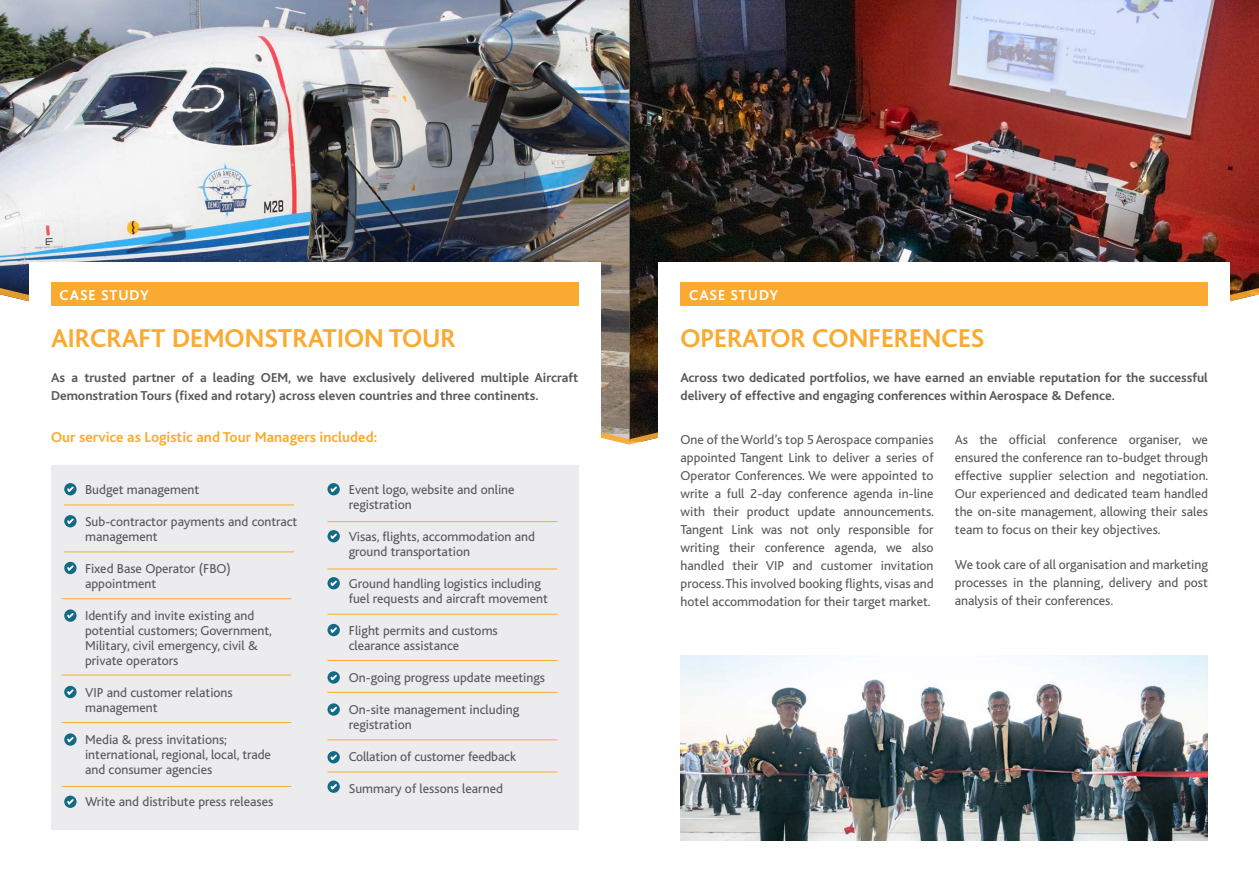
<style>
.page{position:relative;width:1259px;height:893px;background:#fff}
.page>*{position:absolute;margin:0;border:0;box-sizing:border-box;transform-origin:0 0}
.Intro_Paragraph{font:700 27px "Bliss";color:#faaa31}
.t1{font:700 15px "Bliss";color:#faaa31}
.Intro_Paragraph-2{font:700 15px "Bliss";letter-spacing:.06em;color:#fff}
.Bullets{font:13.5px/18px "Bliss";color:#57585a}
.t2{font:700 13.5px/18px "Bliss";color:#57585a}
</style>
<div class="page">
<img style="left:0;top:0;width:629px;height:282px">
<svg style="left:0;top:282px;width:629px;height:162px"></svg>
<div style="left:29px;top:263px;width:571px;height:224px;background:#fff"></div>
<img style="left:629px;top:0;width:630px;height:282px">
<svg style="left:629px;top:282px;width:630px;height:162px"></svg>
<div style="left:51px;top:466px;width:527px;height:364px;background:#ececee"></div>
<hr style="left:64px;top:505px;width:230px;height:1px;background:#faaa31">
<hr style="left:327px;top:521px;width:230px;height:1px;background:#faaa31">
<hr style="left:64px;top:552px;width:230px;height:1px;background:#faaa31">
<hr style="left:327px;top:569px;width:230px;height:1px;background:#faaa31">
<hr style="left:327px;top:614px;width:230px;height:1px;background:#faaa31">
<hr style="left:327px;top:660px;width:230px;height:1px;background:#faaa31">
<hr style="left:327px;top:692px;width:230px;height:1px;background:#faaa31">
<hr style="left:327px;top:739px;width:230px;height:1px;background:#faaa31">
<hr style="left:327px;top:772px;width:230px;height:1px;background:#faaa31">
<hr style="left:62px;top:598px;width:229px;height:1px;background:#faaa31">
<hr style="left:62px;top:675px;width:229px;height:1px;background:#faaa31">
<hr style="left:62px;top:722px;width:229px;height:1px;background:#faaa31">
<hr style="left:62px;top:786px;width:229px;height:1px;background:#faaa31">
<img style="left:680px;top:655px;width:528px;height:186px">
<svg style="left:64px;top:483px;width:13px;height:12px"></svg>
<svg style="left:65px;top:485px;width:10px;height:9px"></svg>
<svg style="left:327px;top:483px;width:13px;height:12px"></svg>
<svg style="left:329px;top:485px;width:10px;height:9px"></svg>
<svg style="left:327px;top:530px;width:13px;height:12px"></svg>
<svg style="left:329px;top:532px;width:10px;height:9px"></svg>
<svg style="left:327px;top:577px;width:13px;height:12px"></svg>
<svg style="left:329px;top:579px;width:10px;height:9px"></svg>
<svg style="left:327px;top:624px;width:13px;height:12px"></svg>
<svg style="left:329px;top:626px;width:10px;height:8px"></svg>
<svg style="left:327px;top:671px;width:13px;height:13px"></svg>
<svg style="left:329px;top:673px;width:10px;height:9px"></svg>
<svg style="left:327px;top:703px;width:13px;height:13px"></svg>
<svg style="left:329px;top:705px;width:10px;height:9px"></svg>
<svg style="left:327px;top:751px;width:13px;height:12px"></svg>
<svg style="left:329px;top:753px;width:10px;height:9px"></svg>
<svg style="left:327px;top:780px;width:13px;height:13px"></svg>
<svg style="left:329px;top:782px;width:10px;height:9px"></svg>
<svg style="left:64px;top:515px;width:13px;height:12px"></svg>
<svg style="left:65px;top:517px;width:10px;height:9px"></svg>
<svg style="left:64px;top:562px;width:13px;height:12px"></svg>
<svg style="left:65px;top:563px;width:10px;height:9px"></svg>
<svg style="left:64px;top:609px;width:13px;height:13px"></svg>
<svg style="left:65px;top:611px;width:10px;height:9px"></svg>
<svg style="left:64px;top:686px;width:13px;height:12px"></svg>
<svg style="left:65px;top:688px;width:10px;height:8px"></svg>
<svg style="left:64px;top:733px;width:13px;height:13px"></svg>
<svg style="left:65px;top:735px;width:10px;height:9px"></svg>
<svg style="left:64px;top:796px;width:13px;height:12px"></svg>
<svg style="left:65px;top:797px;width:10px;height:9px"></svg>
<div style="left:658px;top:263px;width:571px;height:224px;background:#fff"></div>
<div style="left:51px;top:282px;width:527px;height:24px;background:#faaa31"></div>
<div style="left:680px;top:282px;width:528px;height:24px;background:#faaa31"></div>
<p class="Intro_Paragraph-2" style="left:60px;top:287px;width:91px">CASE STUDY</p>
<p class="Intro_Paragraph-2" style="left:689px;top:287px;width:91px">CASE STUDY</p>
<p class="Intro_Paragraph-2" style="left:69px;top:287px;width:91px">CASE STUDY</p>
<p class="Intro_Paragraph" style="left:51px;top:324px;width:406px">AIRCRAFT DEMONSTRATION TOUR</p>
<p class="t2" style="left:51px;top:369px;width:529px">As a trusted partner of a leading OEM, we have exclusively delivered multiple Aircraft<br>Demonstration Tours (fixed and rotary) across eleven countries and three continents.</p>
<p class="t1" style="left:51px;top:429px;width:327px">Our service as Logistic and Tour Managers included:</p>
<p class="Bullets" style="left:85px;top:481px;width:116px">Budget management</p>
<p class="Bullets" style="left:85px;top:514px;width:214px;line-height:15px">Sub-contractor payments and contract management</p>
<p class="Bullets" style="left:85px;top:561px;width:147px;line-height:15px">Fixed Base Operator (FBO) appointment</p>
<p class="Bullets" style="left:85px;top:608px;width:188px;line-height:15px">Identify and invite existing and potential customers; Government,<br>Military, civil emergency, civil &amp; private operators</p>
<p class="Bullets" style="left:85px;top:685px;width:149px;line-height:15px">VIP and customer relations management</p>
<p class="Bullets" style="left:85px;top:732px;width:187px;line-height:15px">Media &amp; press invitations; international, regional, local, trade and consumer agencies</p>
<p class="Bullets" style="left:85px;top:793px;width:190px">Write and distribute press releases</p>
<p class="Bullets" style="left:349px;top:482px;width:167px;line-height:15px">Event logo, website and online registration</p>
<p class="Bullets" style="left:349px;top:529px;width:188px;line-height:15px">Visas, flights, accommodation and ground transportation</p>
<p class="Bullets" style="left:349px;top:576px;width:201px;line-height:15px">Ground handling logistics including fuel requests and aircraft movement</p>
<p class="Bullets" style="left:349px;top:623px;width:151px;line-height:15px">Flight permits and customs clearance assistance</p>
<p class="Bullets" style="left:349px;top:669px;width:198px">On-going progress update meetings</p>
<p class="Bullets" style="left:349px;top:702px;width:172px;line-height:15px">On-site management including registration</p>
<p class="Bullets" style="left:349px;top:748px;width:169px">Collation of customer feedback</p>
<p class="Bullets" style="left:349px;top:780px;width:156px">Summary of lessons learned</p>
<p class="Intro_Paragraph" style="left:680px;top:324px;width:305px">OPERATOR CONFERENCES</p>
<p class="t2" style="left:680px;top:369px;width:529px">Across two dedicated portfolios, we have earned an enviable reputation for the successful delivery of effective and engaging conferences within Aerospace &amp; Defence.</p>
<p class="Bullets" style="left:680px;top:431px;width:255px;text-align:justify">One of the World’s top 5 Aerospace companies appointed Tangent Link to deliver a series of Operator Conferences. We were appointed to write a full 2-day conference agenda in-line with their product update announcements.<br>Tangent Link was not only responsible for writing their conference agenda, we also handled their VIP and customer invitation process. This involved booking flights, visas and hotel accommodation for their target market.</p>
<p class="Bullets" style="left:955px;top:431px;width:255px;text-align:justify">As the official conference organiser, we ensured the conference ran to-budget through effective supplier selection and negotiation.<br>Our experienced and dedicated team handled the on-site management, allowing their sales team to focus on their key objectives.</p>
<p class="Bullets" style="left:955px;top:556px;width:255px;text-align:justify">We took care of all organisation and marketing processes in the planning, delivery and post analysis of their conferences.</p>
</div>
